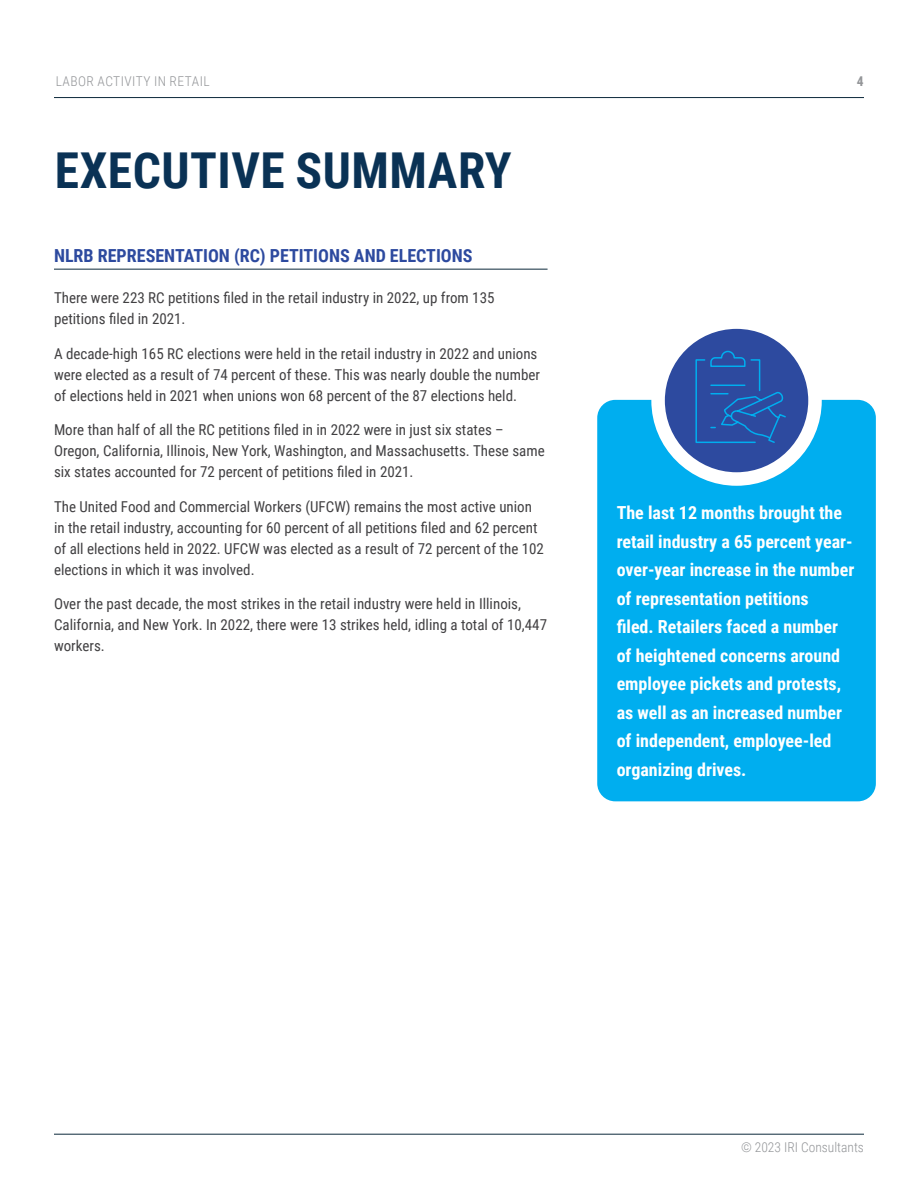
<style>
.page{position:relative;width:918px;height:1188px;background:#fff}
.page>*{position:absolute;margin:0;border:0;box-sizing:border-box;transform-origin:0 0}
.t1{font:700 49.5px "Roboto Condensed";letter-spacing:.01em;color:#0a3255}
.t2{font:700 18px/28.5px "Roboto Condensed";color:#fff}
.t3{font:700 18px "Roboto Condensed";color:#2d4a9f}
.t4{font:15px/21px "Roboto Condensed";color:#414042}
.t5{font:300 13.5px "Roboto Condensed";letter-spacing:.035em;color:#939598}
.t6{font:300 13.5px "Roboto Condensed";letter-spacing:.01em;color:#939598}
.t7{font:700 13.5px "Roboto Condensed";color:#939598}
</style>
<div class="page">
<hr style="left:54px;top:97px;width:810px;height:1px;background:#0c293b">
<hr style="left:54px;top:1134px;width:810px;height:1px;background:#0c293b">
<hr style="left:54px;top:269px;width:494px;height:1px;background:#0c293b">
<div style="left:597px;top:400px;width:279px;height:401px;background:#00aeef;border-radius:18px"></div>
<svg style="left:658px;top:322px;width:157px;height:157px;background:#566db1"></svg>
<div style="left:651px;top:315px;width:171px;height:171px;border:14px solid #fff;border-radius:50%"></div>
<svg style="left:695px;top:350px;width:92px;height:94px;background:#2854a7"></svg>
<p class="t5" style="left:56px;top:72px;width:156px">LABOR ACTIVITY IN RETAIL</p>
<p class="t7" style="left:857px;top:72px;width:8px">4</p>
<h1 class="t1" style="left:55px;top:136px;width:458px">EXECUTIVE SUMMARY</h1>
<p class="t3" style="left:54px;top:243px;width:420px">NLRB REPRESENTATION (RC) PETITIONS AND ELECTIONS</p>
<p class="t4" style="left:54px;top:287px;width:442px">There were 223 RC petitions filed in the retail industry in 2022, up from 135 petitions filed in 2021.</p>
<p class="t4" style="left:54px;top:343px;width:488px">A decade-high 165 RC elections were held in the retail industry in 2022 and unions were elected as a result of 74 percent of these. This was nearly double the number of elections held in 2021 when unions won 68 percent of the 87 elections held.</p>
<p class="t4" style="left:54px;top:419px;width:492px">More than half of all the RC petitions filed in in 2022 were in just six states –<br>Oregon, California, Illinois, New York, Washington, and Massachusetts. These same six states accounted for 72 percent of petitions filed in 2021.</p>
<p class="t4" style="left:54px;top:496px;width:492px">The United Food and Commercial Workers (UFCW) remains the most active union in the retail industry, accounting for 60 percent of all petitions filed and 62 percent of all elections held in 2022. UFCW was elected as a result of 72 percent of the 102 elections in which it was involved.</p>
<p class="t4" style="left:54px;top:593px;width:495px">Over the past decade, the most strikes in the retail industry were held in Illinois,<br>California, and New York. In 2022, there were 13 strikes held, idling a total of 10,447 workers.</p>
<p class="t2" style="left:617px;top:498px;width:239px">The last 12 months brought the retail industry a 65 percent year&shy;over-year increase in the number of representation petitions<br>filed. Retailers faced a number of heightened concerns around employee pickets and protests, as well as an increased number of independent, employee-led organizing drives.</p>
<p class="t6" style="left:741px;top:1138px;width:124px">© 2023 IRI Consultants</p>
</div>
